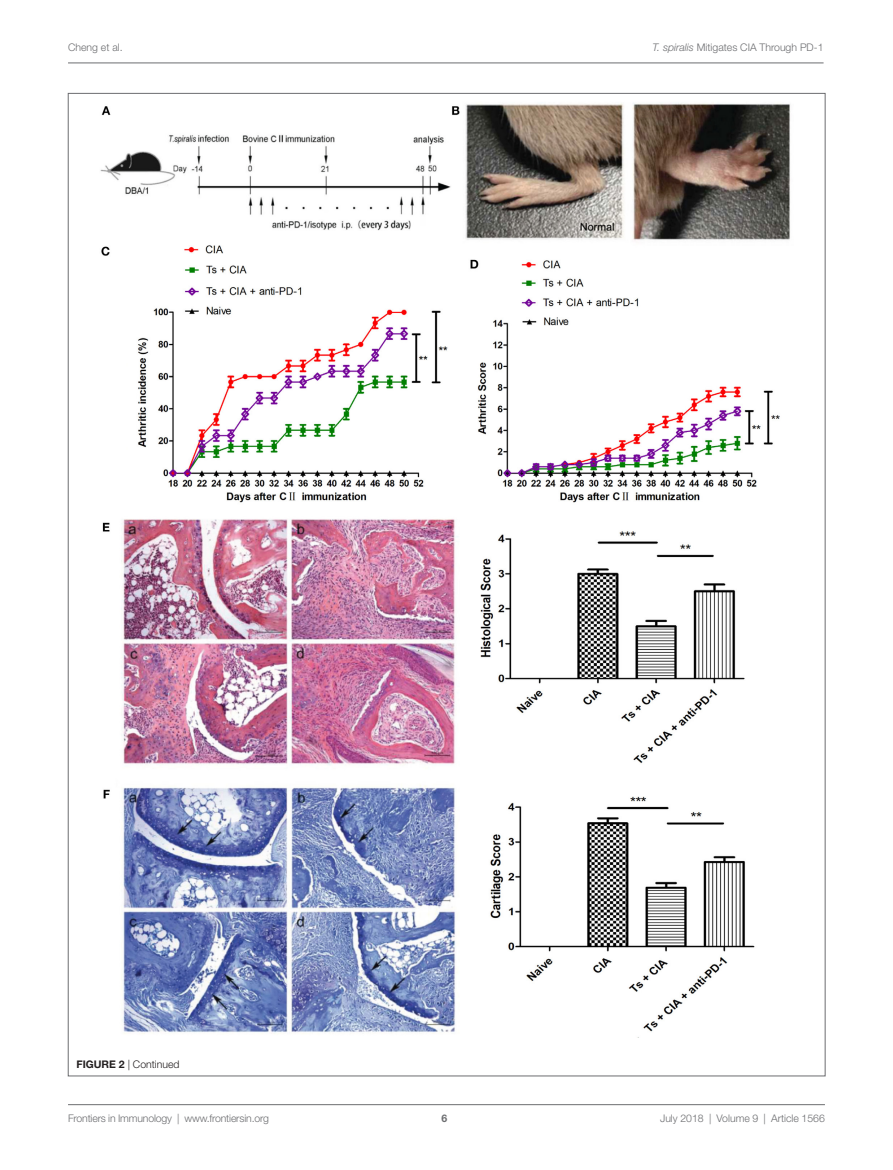
<style>
.page{position:relative;width:893px;height:1170px;background:#fff}
.page>*{position:absolute;margin:0;border:0;box-sizing:border-box;transform-origin:0 0}
.t1{font:300 10.5px "Helvetica Neue LT Std";color:#6c6d70}
.t2{font:300 10.5px "Helvetica Neue LT Std";color:#231f20}
.t3{font:700 10.5px "Helvetica Neue LT Std";color:#6c6d70}
.s1{font-style:italic}
.s2{font-weight:700}
</style>
<div class="page">
<img style="left:100px;top:103px;width:690px;height:931px">
<hr style="left:68px;top:63px;width:756px;height:1px;background:#6c6d70">
<hr style="left:68px;top:1104px;width:757px;height:1px;background:#6c6d70">
<p class="t1" style="left:68px;top:41px;width:56px">Cheng et al.</p>
<p class="t1" style="left:653px;top:41px;width:172px"><span class="s1">T. spiralis</span> Mitigates CIA Through PD-1</p>
<p class="t2" style="left:77px;top:1057px;width:105px"><span class="s2">FIG URE 2</span> | Continued</p>
<p class="t1" style="left:68px;top:1111px;width:203px">Frontiers in Immunology | www.frontiersin.org</p>
<p class="t1" style="left:660px;top:1111px;width:166px">July 2018 | Volume 9 | Article 1566</p>
<p class="t3" style="left:441px;top:1111px;width:7px">6</p>
</div>
